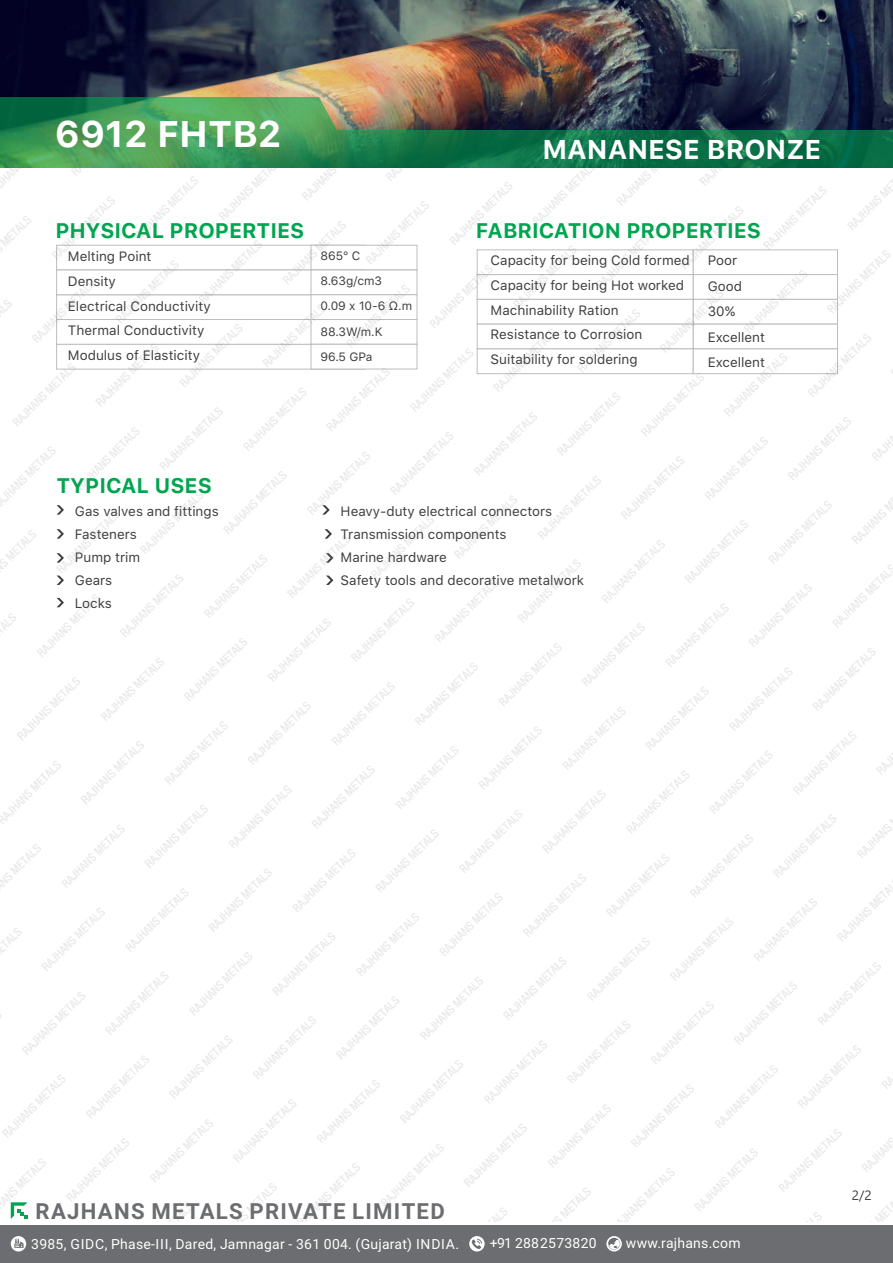
<style>
.page{position:relative;width:893px;height:1263px;background:#fff}
.page>*{position:absolute;margin:0;border:0;box-sizing:border-box;transform-origin:0 0}
.t1{font:700 36.75px "SF Pro Text";color:#fff}
.t2{font:700 27px "SF Pro Text";color:#fff}
.t3{font:700 22.2px "Roboto";letter-spacing:.055em;color:#6c6d70}
.t4{font:700 21px "SF Pro Text";color:#00a54f}
.t5{font:13.95px "Roboto";letter-spacing:.02em;color:#fff}
.t6{font:13.5px/24.6px "SF Pro Text";color:#3e3e3f}
.t7{font:12px/25.2px "SF Pro Text";color:#3e3e3f}
</style>
<div class="page">
<img style="left:0;top:0;width:893px;height:1221px">
<img style="left:0;top:97px;width:893px;height:71px">
<div style="left:477px;top:250px;width:216px;height:25px;background:#fff;border:1px solid #bcbdc0"></div>
<div style="left:693px;top:250px;width:145px;height:25px;background:#fff;border:1px solid #bcbdc0"></div>
<div style="left:477px;top:274px;width:216px;height:26px;background:#fff;border:1px solid #bcbdc0"></div>
<div style="left:693px;top:274px;width:145px;height:26px;background:#fff;border:1px solid #bcbdc0"></div>
<div style="left:477px;top:299px;width:216px;height:25px;background:#fff;border:1px solid #bcbdc0"></div>
<div style="left:693px;top:299px;width:145px;height:25px;background:#fff;border:1px solid #bcbdc0"></div>
<div style="left:477px;top:324px;width:216px;height:25px;background:#fff;border:1px solid #bcbdc0"></div>
<div style="left:693px;top:324px;width:145px;height:25px;background:#fff;border:1px solid #bcbdc0"></div>
<div style="left:477px;top:349px;width:216px;height:25px;background:#fff;border:1px solid #bcbdc0"></div>
<div style="left:693px;top:349px;width:145px;height:25px;background:#fff;border:1px solid #bcbdc0"></div>
<div style="left:56px;top:295px;width:309px;height:25px;background:#fff;border:1px solid #bcbdc0"></div>
<div style="left:56px;top:344px;width:309px;height:25px;background:#fff;border:1px solid #bcbdc0"></div>
<div style="left:56px;top:245px;width:309px;height:25px;background:#fff;border:1px solid #bcbdc0"></div>
<div style="left:311px;top:245px;width:106px;height:25px;background:#fff;border:1px solid #bcbdc0"></div>
<div style="left:56px;top:270px;width:309px;height:25px;background:#fff;border:1px solid #bcbdc0"></div>
<div style="left:311px;top:270px;width:106px;height:25px;background:#fff;border:1px solid #bcbdc0"></div>
<div style="left:56px;top:319px;width:309px;height:25px;background:#fff;border:1px solid #bcbdc0"></div>
<div style="left:311px;top:319px;width:106px;height:25px;background:#fff;border:1px solid #bcbdc0"></div>
<div style="left:311px;top:295px;width:106px;height:25px;background:#fff;border:1px solid #bcbdc0"></div>
<svg style="left:57px;top:505px;width:7px;height:10px"></svg>
<svg style="left:57px;top:529px;width:7px;height:10px"></svg>
<svg style="left:322px;top:505px;width:8px;height:10px"></svg>
<svg style="left:325px;top:529px;width:7px;height:10px"></svg>
<div style="left:311px;top:344px;width:106px;height:25px;background:#fff;border:1px solid #bcbdc0"></div>
<svg style="left:57px;top:553px;width:7px;height:10px"></svg>
<svg style="left:57px;top:575px;width:7px;height:10px"></svg>
<svg style="left:57px;top:598px;width:7px;height:9px"></svg>
<svg style="left:326px;top:553px;width:7px;height:10px"></svg>
<svg style="left:326px;top:575px;width:7px;height:10px"></svg>
<div style="left:0;top:1225px;width:893px;height:38px;background:#6c6d70"></div>
<svg style="left:11px;top:1202px;width:16px;height:17px"></svg>
<svg style="left:606px;top:1236px;width:16px;height:15px"></svg>
<svg style="left:608px;top:1238px;width:12px;height:12px"></svg>
<svg style="left:469px;top:1236px;width:16px;height:15px"></svg>
<svg style="left:472px;top:1238px;width:10px;height:11px"></svg>
<div style="left:11px;top:1236px;width:15px;height:15px;background:#fff;border-radius:50%"></div>
<svg style="left:14px;top:1239px;width:10px;height:9px"></svg>
<svg style="left:853px;top:1190px;width:18px;height:11px"></svg>
<h1 class="t1" style="left:55px;top:112px;width:228px">6912 FHTB2</h1>
<h2 class="t2" style="left:542px;top:133px;width:280px">MANANESE BRONZE</h2>
<h3 class="t4" style="left:55px;top:218px;width:251px">PHYSICAL PROPERTIES</h3>
<h3 class="t4" style="left:476px;top:218px;width:287px">FABRICATION PROPERTIES</h3>
<p class="t6" style="left:68px;top:244px;width:144px">Melting Point<br>Density<br>Electrical Conductivity<br>Thermal Conductivity<br>Modulus of Elasticity</p>
<p class="t7" style="left:320px;top:243px;width:93px">865° C<br>8.63g/cm3<br>0.09 x 10-6 Ω.m<br>88.3W/m.K<br>96.5 GPa</p>
<p class="t6" style="left:491px;top:248px;width:201px">Capacity for being Cold formed<br>Capacity for being Hot worked<br>Machinability Ration<br>Resistance to Corrosion<br>Suitability for soldering</p>
<p class="t6" style="left:708px;top:248px;width:59px;line-height:25.5px">Poor<br>Good<br>30%<br>Excellent<br>Excellent</p>
<h3 class="t4" style="left:56px;top:473px;width:157px">TYPICAL USES</h3>
<p class="t6" style="left:75px;top:499px;width:145px;line-height:23px">Gas valves and fittings<br>Fasteners<br>Pump trim<br>Gears<br>Locks</p>
<p class="t6" style="left:341px;top:499px;width:245px;line-height:23.1px">Heavy-duty electrical connectors<br>Transmission components<br>Marine hardware<br>Safety tools and decorative metalwork</p>
<h3 class="t3" style="left:36px;top:1195px;width:411px">RAJHANS METALS PRIVATE LIMITED</h3>
<p class="t5" style="left:31px;top:1234px;width:429px">3985, GIDC, Phase-III, Dared, Jamnagar - 361 004. (Gujarat) INDIA.</p>
<p class="t5" style="left:490px;top:1234px;width:108px">+91 288 2573820</p>
<p class="t5" style="left:626px;top:1234px;width:116px">www.rajhans.com</p>
</div>
